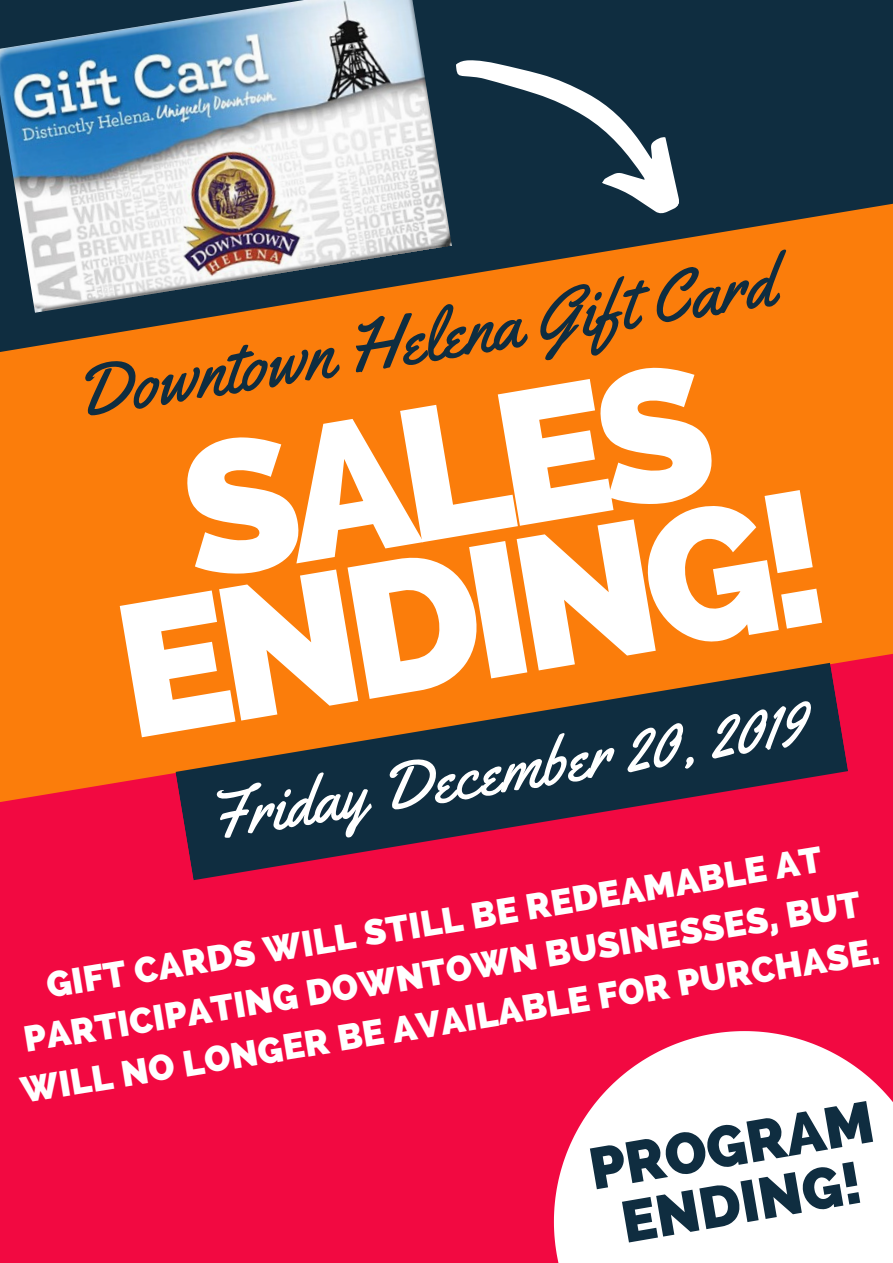
<style>
.page{position:relative;width:893px;height:1263px;background:#fff}
.page>*{position:absolute;margin:0;border:0;box-sizing:border-box;transform-origin:0 0}
.t1{font:800 187.57px/146.1px "Raleway";color:#fff;text-align:center}
.t2{font:72px "Yellowtail";color:#0f2d40}
.t3{font:66.38px "Yellowtail";color:#fff}
.t4{font:800 58.12px/58px "Raleway";color:#0f2d40;text-align:center}
.t5{font:800 36px/49.7px "Raleway";color:#fff;text-align:center}
</style>
<div class="page">
<div style="left:452px;top:0;width:441px;height:201px;background:#0f2d40"></div>
<div style="left:0;top:201px;width:893px;height:450px;background:#fb7d0b"></div>
<svg style="left:0;top:651px;width:893px;height:450px;background:#f31939"></svg>
<div style="left:0;top:1101px;width:554px;height:162px;background:#f20941"></div>
<svg style="left:175px;top:663px;width:673px;height:217px;background:#833733"></svg>
<svg style="left:554px;top:1031px;width:339px;height:232px"></svg>
<img style="left:0;top:0;width:452px;height:313px">
<svg style="left:442px;top:26px;width:263px;height:197px;background:#2f4959"></svg>
<h2 class="t2" style="left:67px;top:347px;width:709px;rotate:-9deg">Downtown Helena Gift Card</h2>
<h1 class="t1" style="left:81px;top:461px;width:715px;rotate:-10deg">SALES<br>ENDING!</h1>
<h3 class="t3" style="left:201px;top:775px;width:605px;rotate:-9deg">Friday December 20, 2019</h3>
<p class="t5" style="left:1px;top:966px;width:871px;rotate:-9deg">GIFT CARDS WILL STILL BE REDEAMABLE AT<br>PARTICIPATING DOWNTOWN BUSINESSES, BUT<br>WILL NO LONGER BE AVAILABLE FOR PURCHASE.</p>
<h3 class="t4" style="left:585px;top:1141px;width:289px;rotate:-10deg">PROGRAM<br>ENDING!</h3>
</div>
